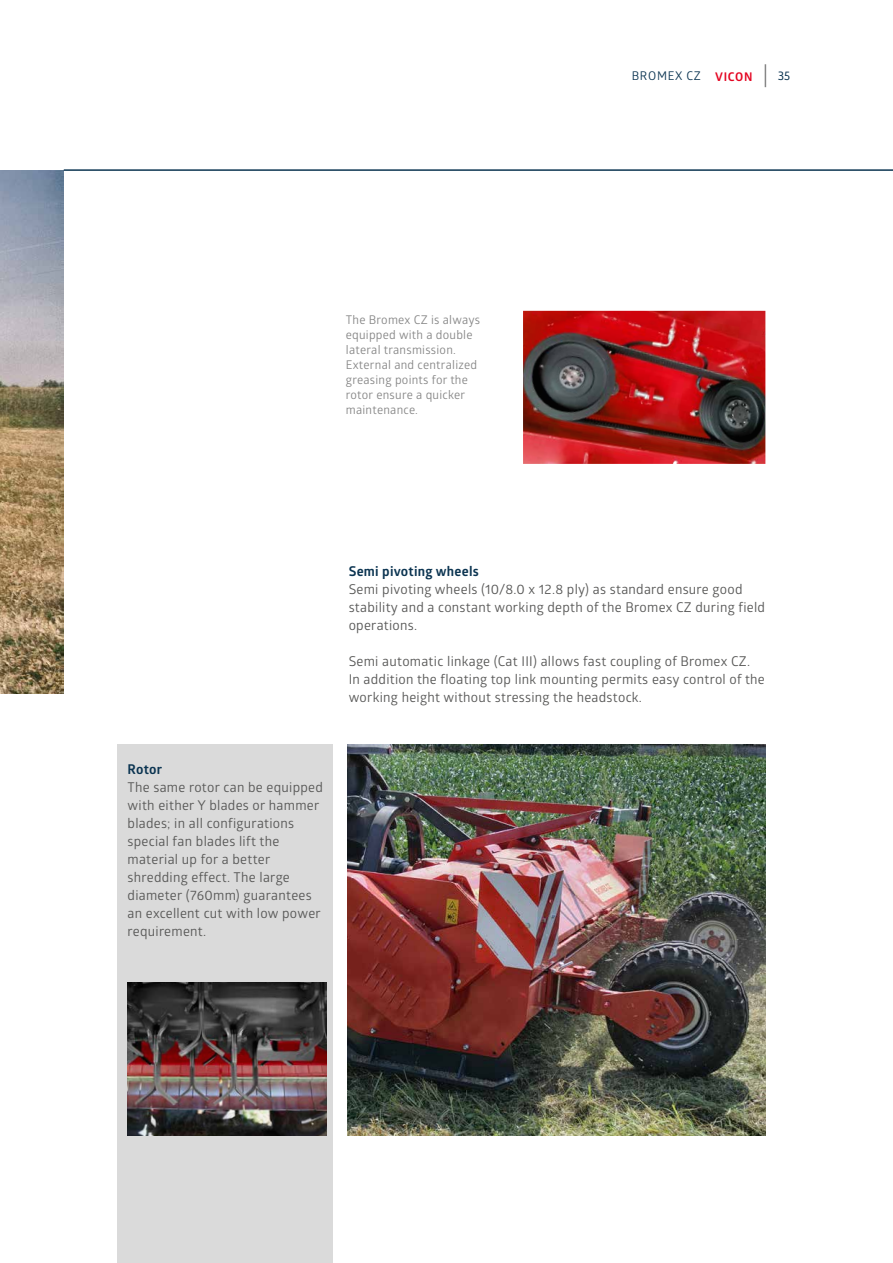
<style>
.page{position:relative;width:893px;height:1263px;background:#fff}
.page>*{position:absolute;margin:0;border:0;box-sizing:border-box;transform-origin:0 0}
.t1{font:13.5px/18px "Glober";letter-spacing:.02em;color:#575756}
.t2{font:700 13.5px "Glober";letter-spacing:.02em;color:#0b3451}
.t3{font:12px/15px "Glober";letter-spacing:.02em;color:#878787}
.t4{font:12px "Glober";letter-spacing:.06em;color:#0b3451}
.t5{font:700 12px "Glober";letter-spacing:.06em;color:#e40421}
.t6{font:12px "Ruda";color:#0b3451}
</style>
<div class="page">
<div style="left:118px;top:744px;width:215px;height:519px;background:#dadada"></div>
<img style="left:0;top:170px;width:64px;height:523px">
<img style="left:347px;top:744px;width:418px;height:391px">
<img style="left:128px;top:982px;width:198px;height:153px">
<img style="left:523px;top:311px;width:242px;height:153px">
<svg style="left:765px;top:64px;width:1px;height:23px"></svg>
<hr style="left:64px;top:169px;width:829px;height:2px;background:#0b3451">
<p class="t4" style="left:632px;top:68px;width:71px">BROMEX CZ</p>
<p class="t5" style="left:715px;top:68px;width:39px">VICON</p>
<p class="t6" style="left:778px;top:70px;width:14px">35</p>
<p class="t3" style="left:346px;top:311px;width:136px">The Bromex CZ is always equipped with a double lateral transmission.<br>External and centralized greasing points for the rotor ensure a quicker maintenance.</p>
<p class="t2" style="left:128px;top:760px;width:36px">Rotor</p>
<p class="t1" style="left:128px;top:778px;width:197px">The same rotor can be equipped with either Y blades or hammer blades; in all configurations special fan blades lift the material up for a better shredding effect. The large diameter (760mm) guarantees an excellent cut with low power requirement.</p>
<p class="t2" style="left:349px;top:562px;width:132px">Semi pivoting wheels</p>
<p class="t1" style="left:349px;top:580px;width:418px">Semi pivoting wheels (10/8.0 x 12.8 ply) as standard ensure good stability and a constant working depth of the Bromex CZ during field operations.</p>
<p class="t1" style="left:349px;top:652px;width:418px">Semi automatic linkage (Cat III) allows fast coupling of Bromex CZ.<br>In addition the floating top link mounting permits easy control of the working height without stressing the headstock.</p>
</div>
